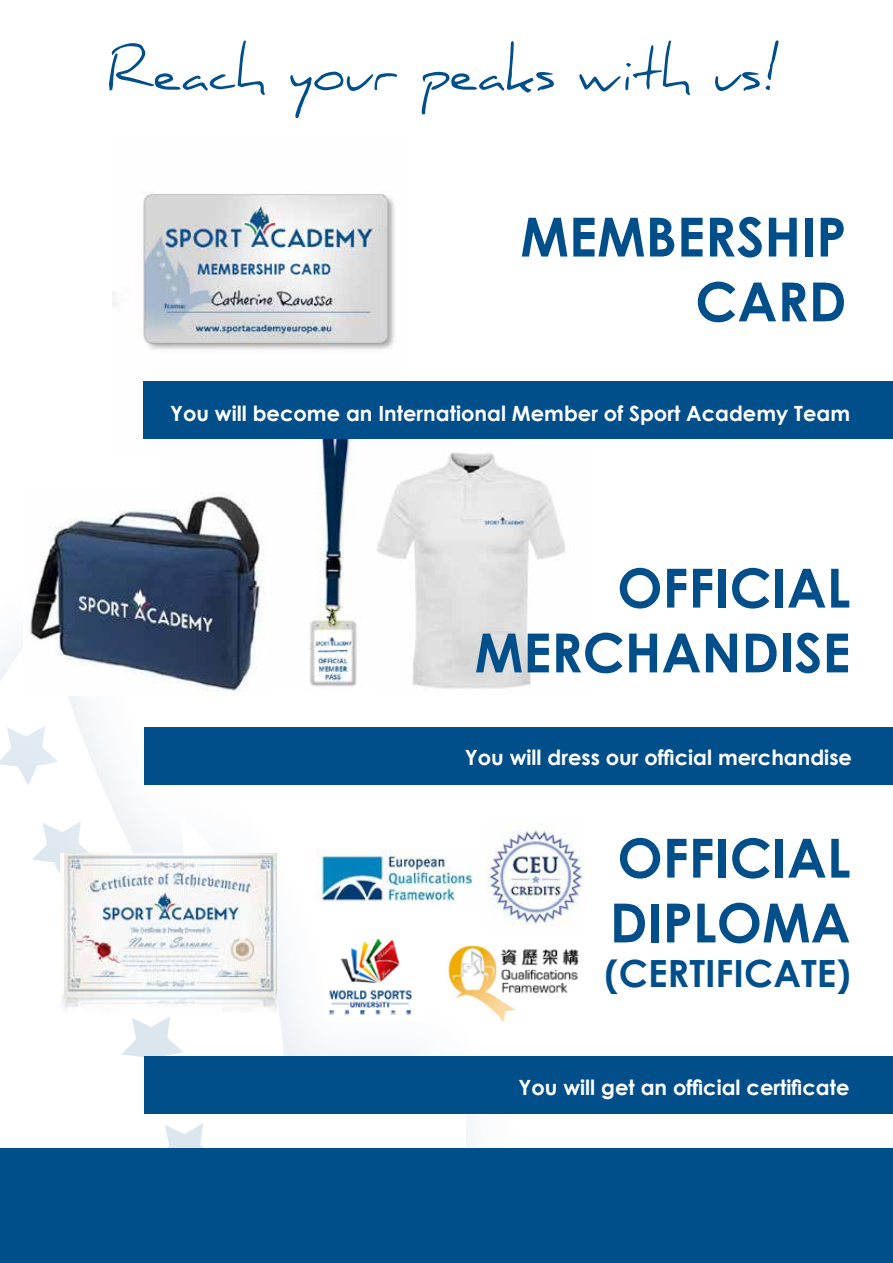
<style>
.page{position:relative;width:893px;height:1263px;background:#fff}
.page>*{position:absolute;margin:0;border:0;box-sizing:border-box;transform-origin:0 0}
.t1{font:700 54px/64.8px "Century Gothic";color:#004f8b;text-align:right}
.t2{font:54px "Daniel";color:#004f8b}
.t3{font:700 37.5px "Century Gothic";color:#004f8b}
.t4{font:700 21px "Century Gothic";color:#fff}
</style>
<div class="page">
<img style="left:112px;top:192px;width:294px;height:247px">
<img style="left:318px;top:439px;width:34px;height:109px">
<img style="left:377px;top:452px;width:188px;height:107px">
<div style="left:0;top:548px;width:540px;height:715px;background:#004f8b;opacity:.21"></div>
<svg style="left:0;top:597px;width:284px;height:551px"></svg>
<svg style="left:73px;top:1055px;width:366px;height:93px"></svg>
<div style="left:144px;top:382px;width:749px;height:57px;background:#004f8b"></div>
<div style="left:145px;top:727px;width:748px;height:58px;background:#004f8b"></div>
<div style="left:145px;top:1056px;width:748px;height:58px;background:#004f8b"></div>
<div style="left:0;top:1148px;width:893px;height:115px;background:#004f8b"></div>
<img style="left:23px;top:493px;width:244px;height:202px">
<img style="left:61px;top:853px;width:216px;height:160px">
<img style="left:317px;top:850px;width:159px;height:57px">
<img style="left:324px;top:932px;width:99px;height:89px">
<img style="left:486px;top:822px;width:98px;height:110px">
<img style="left:445px;top:945px;width:134px;height:76px">
<h1 class="t2" style="left:106px;top:40px;width:676px">Reach your peaks with us!</h1>
<h1 class="t1" style="left:520px;top:202px;width:328px">MEMBERSHIP<br>CARD</h1>
<p class="t4" style="left:170px;top:397px;width:681px">You will become an International Member of Sport Academy Team</p>
<h1 class="t1" style="left:475px;top:553px;width:377px">OFFICIAL<br>MERCHANDISE</h1>
<p class="t4" style="left:465px;top:741px;width:389px">You will dress our official merchandise</p>
<h1 class="t1" style="left:610px;top:823px;width:242px;text-align:left">OFFICIAL<br>DIPLOMA</h1>
<h2 class="t3" style="left:605px;top:945px;width:247px">(CERTIFICATE)</h2>
<p class="t4" style="left:518px;top:1071px;width:332px">You will get an official certificate</p>
</div>
